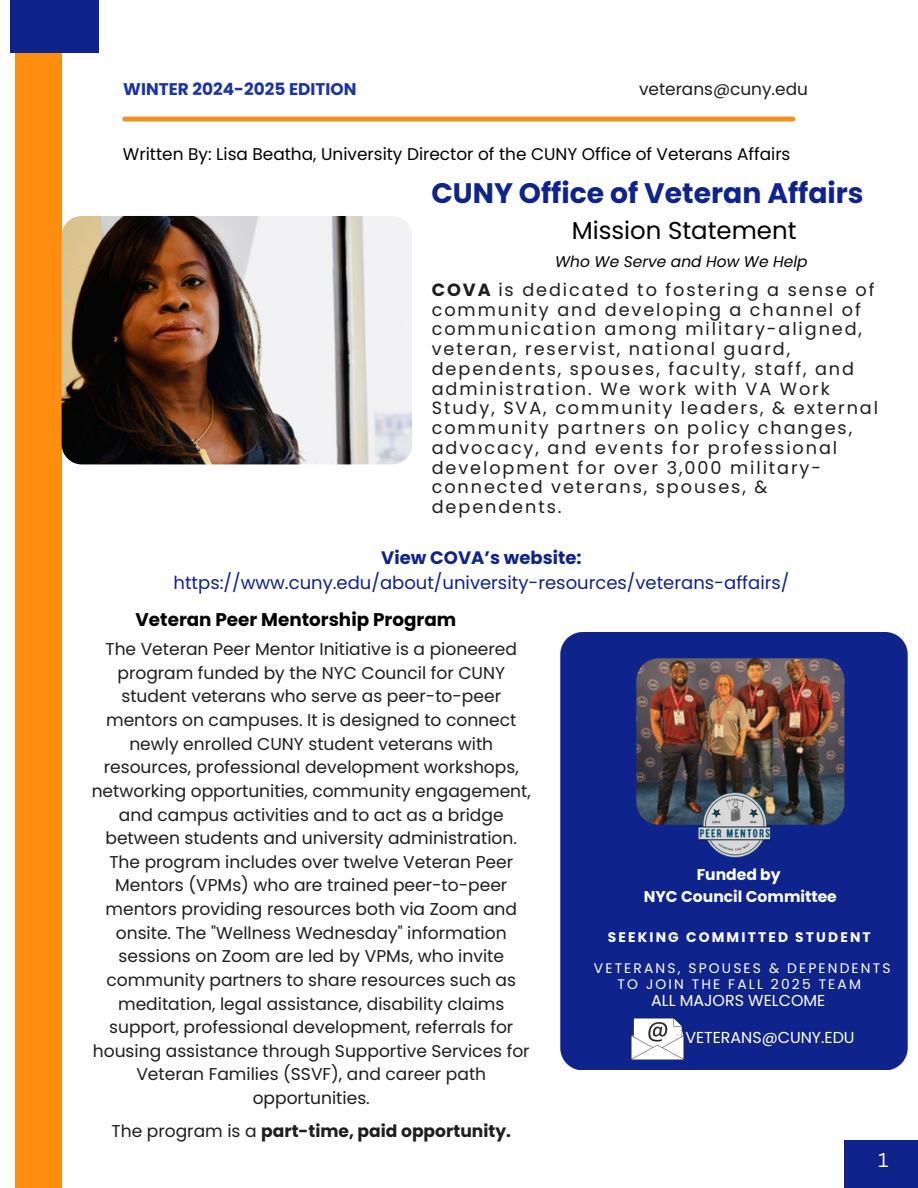
<style>
.page{position:relative;width:918px;height:1188px;background:#fff}
.page>*{position:absolute;margin:0;border:0;box-sizing:border-box;transform-origin:0 0}
.t1{font:700 28.2px "Poppins";color:#0f238d}
.t2{font:24.45px "Poppins";color:#000}
.t3{font:19.5px "Canva Sans";color:#fff}
.t4{font:700 18.3px "Poppins";color:#000}
.t5{font:18px/24.8px "Poppins";color:#0f238d;text-align:center}
.t6{font:17.7px/19.8px "Poppins";letter-spacing:.11em;color:#1e1e1e}
.t7{font:17.1px/23.7px "Poppins";color:#1e1e1e;text-align:center}
.t8{font:700 17.1px "Poppins";color:#1e1e1e}
.t9{font:16.95px "Poppins";color:#000}
.t10{font:700 16.95px "Poppins";color:#1c32a8}
.t11{font:16.95px "Poppins";color:#1e1e1e}
.t12{font:15.9px "Poppins";color:#fff}
.t13{font:700 15.6px "Poppins";color:#fff}
.t14{font:italic 15.45px "Poppins";color:#000}
.t15{font:13.8px/15.5px "Poppins";letter-spacing:.155em;color:#fff;text-align:center}
.t16{font:700 13.8px "Poppins";letter-spacing:.155em;color:#fff}
.s1{font-weight:700}
.s2{font-weight:400}
</style>
<div class="page">
<img style="left:10px;top:0;width:908px;height:1188px">
<img style="left:631px;top:1018px;width:52px;height:42px">
<h3 class="t10" style="left:123px;top:78px;width:235px">WINTER 2024-2025 EDITION</h3>
<h5 class="t11" style="left:639px;top:77px;width:170px">veterans@cuny.edu</h5>
<p class="t9" style="left:123px;top:142px;width:669px">Written By: Lisa Beatha, University Director of the CUNY Office of Veterans Affairs</p>
<h1 class="t1" style="left:431px;top:173px;width:434px">CUNY Office of Veteran Affairs</h1>
<p class="t2" style="left:572px;top:214px;width:226px">Mission Statement</p>
<p class="t14" style="left:555px;top:251px;width:254px">Who We Serve and How We Help</p>
<p class="t6" style="left:432px;top:280px;width:448px"><span class="s1">COVA</span> is dedicated to fostering a sense of community and developing a channel of communication among military-aligned, veteran, reservist, national guard, dependents, spouses, faculty, staff, and administration. We work with VA Work Study, SVA, community leaders, &amp; external community partners on policy changes, advocacy, and events for professional development for over 3,000 military&shy;connected veterans, spouses, &amp; dependents.</p>
<p class="t5" style="left:174px;top:545px;width:617px"><span class="s1">View COVA’s website: </span>https://www.cuny.edu/about/university-resources/veterans-affairs/</p>
<p class="t4" style="left:136px;top:607px;width:322px">Veteran Peer Mentorship Program</p>
<p class="t7" style="left:92px;top:637px;width:441px">The Veteran Peer Mentor Initiative is a pioneered program funded by the NYC Council for CUNY student veterans who serve as peer-to-peer mentors on campuses. It is designed to connect newly enrolled CUNY student veterans with resources, professional development workshops, networking opportunities, community engagement, and campus activities and to act as a bridge between students and university administration.<br>The program includes over twelve Veteran Peer Mentors (VPMs) who are trained peer-to-peer mentors providing resources both via Zoom and onsite. The "Wellness Wednesday" information sessions on Zoom are led by VPMs, who invite community partners to share resources such as meditation, legal assistance, disability claims support, professional development, referrals for housing assistance through Supportive Services for Veteran Families (SSVF), and career path opportunities.</p>
<p class="t8" style="left:112px;top:1119px;width:401px"><span class="s2">The program is a</span> part-time, paid opportunity.</p>
<h2 class="t13" style="left:697px;top:864px;width:85px">Funded by</h2>
<p class="t13" style="left:644px;top:886px;width:195px">NYC Council Committee</p>
<h5 class="t16" style="left:608px;top:928px;width:264px">SEEKING COMMITTED STUDENT</h5>
<h5 class="t15" style="left:594px;top:961px;width:298px">VETERANS, SPOUSES &amp; DEPENDENTS<br>TO JOIN THE FALL 2025 TEAM</h5>
<h4 class="t12" style="left:651px;top:989px;width:176px">ALL MAJORS WELCOME</h4>
<p class="t12" style="left:685px;top:1026px;width:171px">VETERANS@CUNY.EDU</p>
<p class="t3" style="left:878px;top:1146px;width:12px">1</p>
</div>
